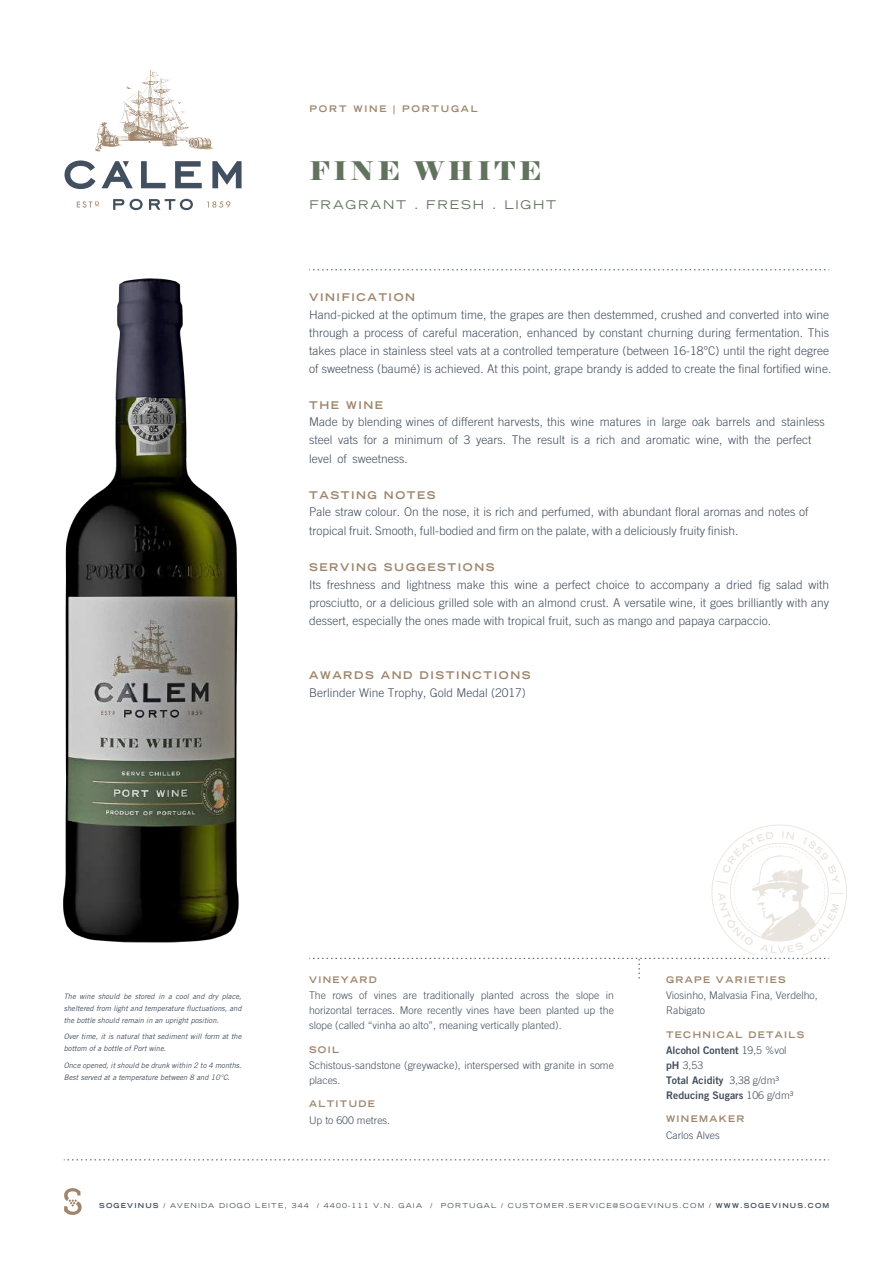
<style>
.page{position:relative;width:893px;height:1263px;background:#fff}
.page>*{position:absolute;margin:0;border:0;box-sizing:border-box;transform-origin:0 0}
.t1{font:25.5px "Elephant";letter-spacing:.15em;color:#61735d}
.t2{font:300 12px/18.3px "Trade Gothic LT Std";color:#424f5e}
.t3{font:expanded 12px "Trade Gothic LT Std";letter-spacing:.15em;color:#61735d}
.t4{font:300 10.5px/15px "Trade Gothic LT Std";color:#424f5e}
.t5{font:700 expanded 10.5px "Trade Gothic LT";letter-spacing:.15em;color:#9e856c}
.t6{font:10.5px/15px "Trade Gothic LT Std Bd 2";color:#424f5e}
.t7{font:700 expanded 9px "Trade Gothic LT";letter-spacing:.15em;color:#9e856c}
.t8{font:700 expanded 9px "Trade Gothic LT";letter-spacing:.2em;color:#9e856c}
.t9{font:italic 7.5px/12px "Trade Gothic LT Std";color:#424f5e}
.t10{font:expanded 6.75px "Trade Gothic LT Std";letter-spacing:.175em;color:#424f5e}
.s1{font-family:"Trade Gothic LT Std";font-weight:300}
.s2{font-family:"Trade Gothic LT Std Bd 2";font-weight:400}
.s3{font-family:"Trade Gothic LT";font-weight:700}
</style>
<div class="page">
<img style="left:63px;top:270px;width:261px;height:673px">
<svg style="left:64px;top:1159px;width:765px;height:1px"></svg>
<svg style="left:64px;top:1188px;width:18px;height:27px"></svg>
<svg style="left:309px;top:824px;width:538px;height:155px"></svg>
<svg style="left:64px;top:160px;width:178px;height:29px"></svg>
<svg style="left:77px;top:199px;width:153px;height:11px"></svg>
<svg style="left:95px;top:69px;width:119px;height:83px"></svg>
<svg style="left:309px;top:269px;width:520px;height:1px"></svg>
<p class="t8" style="left:310px;top:103px;width:170px">PORT WINE | PORTUGAL</p>
<h1 class="t1" style="left:310px;top:155px;width:233px">FINE WHITE</h1>
<p class="t3" style="left:309px;top:197px;width:248px">FRAGRANT . FRESH . LIGHT</p>
<p class="t5" style="left:309px;top:291px;width:107px">VINIFICATION</p>
<p class="t2" style="left:309px;top:305px;width:524px">Hand-picked at the optimum time, the grapes are then destemmed, crushed and converted into wine through a process of careful maceration, enhanced by constant churning during fermentation. This takes place in stainless steel vats at a controlled temperature (between 16-18°C) until the right degree of sweetness (baumé) is achieved. At this point, grape brandy is added to create the final fortified wine.</p>
<p class="t5" style="left:309px;top:399px;width:75px">THE WINE</p>
<p class="t2" style="left:309px;top:412px;width:517px;line-height:18.8px">Made by blending wines of different harvests, this wine matures in large oak barrels and stainless steel vats for a minimum of 3 years. The result is a rich and aromatic wine, with the perfect level of sweetness.</p>
<p class="t5" style="left:309px;top:489px;width:128px">TASTING NOTES</p>
<p class="t2" style="left:309px;top:502px;width:501px;line-height:19px">Pale straw colour. On the nose, it is rich and perfumed, with abundant floral aromas and notes of tropical fruit. Smooth, full-bodied and firm on the palate, with a deliciously fruity finish.</p>
<p class="t5" style="left:309px;top:560px;width:187px">SERVING SUGGESTIONS</p>
<p class="t2" style="left:309px;top:575px;width:522px;text-align:justify">Its freshness and lightness make this wine a perfect choice to accompany a dried fig salad with prosciutto, or a delicious grilled sole with an almond crust. A versatile wine, it goes brilliantly with any dessert, especially the ones made with tropical fruit, such as mango and papaya carpaccio.</p>
<p class="t5" style="left:309px;top:669px;width:223px">AWARDS AND DISTINCTIONS</p>
<p class="t2" style="left:309px;top:684px;width:218px">Berlinder Wine Trophy, Gold Medal (2017)</p>
<p class="t9" style="left:64px;top:990px;width:179px;text-align:justify">The wine should be stored in a cool and dry place, sheltered from light and temperature fluctuations, and the bottle should remain in an upright position.</p>
<p class="t9" style="left:64px;top:1030px;width:179px">Over time, it is natural that sediment will form at the bottom of a bottle of Port wine.</p>
<p class="t9" style="left:64px;top:1059px;width:179px">Once opened, it should be drunk within 2 to 4 months.<br>Best served at a temperature between 8 and 10°C.</p>
<p class="t7" style="left:309px;top:974px;width:69px">VINEYARD</p>
<p class="t4" style="left:309px;top:988px;width:306px;text-align:justify">The rows of vines are traditionally planted across the slope in horizontal terraces. More recently vines have been planted up the slope (called “vinha ao alto”, meaning vertically planted).</p>
<p class="t7" style="left:309px;top:1043px;width:32px">SOIL</p>
<p class="t4" style="left:309px;top:1058px;width:306px">Schistous-sandstone (greywacke), interspersed with granite in some places.</p>
<p class="t7" style="left:309px;top:1098px;width:67px">ALTITUDE</p>
<p class="t4" style="left:309px;top:1112px;width:83px">Up to 600 metres.</p>
<p class="t7" style="left:666px;top:974px;width:121px">GRAPE VARIETIES</p>
<p class="t4" style="left:666px;top:988px;width:153px">Viosinho, Malvasia Fina, Verdelho,<br>Rabigato</p>
<p class="t7" style="left:666px;top:1028px;width:140px">TECHNICAL DETAILS</p>
<p class="t6" style="left:666px;top:1043px;width:122px">Alcohol Content <span class="s1">19,5 %vol</span></p>
<p class="t4" style="left:666px;top:1058px;width:39px"><span class="s2">pH</span> 3,53</p>
<p class="t6" style="left:666px;top:1073px;width:129px">Total Acidity <span class="s1">3,38 g/dm³<br></span>Reducing Sugars <span class="s1">106 g/dm³</span></p>
<p class="t7" style="left:666px;top:1113px;width:80px">WINEMAKER</p>
<p class="t4" style="left:666px;top:1127px;width:55px">Carlos Alves</p>
<p class="t10" style="left:99px;top:1201px;width:211px"><span class="s3">SOGEVINUS</span> / AVENIDA DIOGO LEITE, 344</p>
<p class="t10" style="left:317px;top:1201px;width:106px">/ 4400-111 V.N. GAIA</p>
<p class="t10" style="left:430px;top:1201px;width:400px">/ PORTUGAL / CUSTOMER.SERVICE@SOGEVINUS.COM / <span class="s3">WWW.SOGEVINUS.COM</span></p>
</div>
